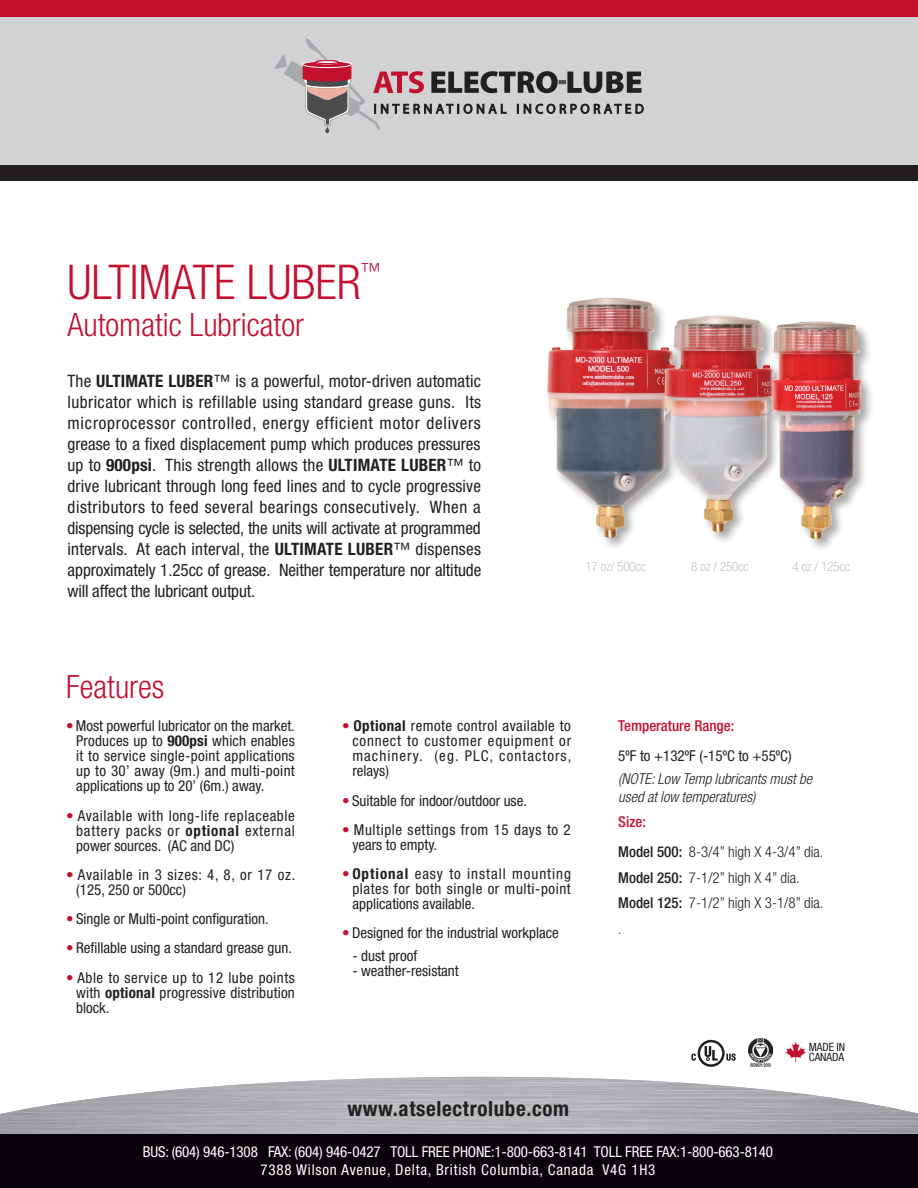
<style>
.page{position:relative;width:918px;height:1188px;background:#fff}
.page>*{position:absolute;margin:0;border:0;box-sizing:border-box;transform-origin:0 0}
.t1{font:300 condensed 48px "Helvetica Neue";color:#c3102f}
.t2{font:300 condensed 32.1px "Helvetica Neue";color:#c3102f}
.t3{font:700 condensed 21px "Helvetica Neue";letter-spacing:.03em;color:#231f20}
.t4{font:300 condensed 21px "Helvetica Neue";color:#c3102f}
.t5{font:condensed 17.1px/21px "Helvetica Neue";letter-spacing:-.01em;color:#231f20;text-align:justify}
.t6{font:condensed 15px/15px "Helvetica Neue";color:#231f20;text-align:justify}
.t7{font:condensed 15px/18px "Helvetica Neue";letter-spacing:-.01em;color:#fff;text-align:center}
.t8{font:300 condensed 15px/29.8px "Helvetica Neue";color:#231f20}
.t9{font:italic 300 condensed 15px/18px "Helvetica Neue";color:#231f20}
.t10{font:condensed 15px/15px "Helvetica Neue";letter-spacing:.045em;color:#231f20}
.t11{font:condensed 15px/15px "Helvetica Neue";letter-spacing:.04em;color:#231f20}
.t12{font:500 condensed 15px "Helvetica Neue";color:#c3102f}
.t13{font:300 condensed 13.5px "Helvetica Neue";color:#231f20}
.t14{font:100 condensed 12.9px "Helvetica Neue";color:#a8a9ad}
.t15{font:condensed 11.4px/10.1px "Helvetica Neue";letter-spacing:-.01em;color:#231f20;text-align:right}
.s1{font-weight:700}
.s2{color:#c3102f}
.s3{font-weight:500;color:#c3102f}
.s4{font-weight:500}
.s5{font-family:"Carta";font-stretch:normal;font-size:22.8px;color:#c3102f}
</style>
<div class="page">
<div style="left:0;top:11px;width:918px;height:169px;background:#d1d2d4"></div>
<div style="left:0;top:0;width:918px;height:16px;background:#c3102f"></div>
<svg style="left:274px;top:38px;width:370px;height:95px"></svg>
<hr style="left:316px;top:61px;width:22px;height:3px;background:#fff;border-radius:50%">
<div style="left:316px;top:60px;width:22px;height:4px;border:1px solid #c3102f;border-radius:50%"></div>
<div style="left:0;top:165px;width:918px;height:15px;background:#231f20"></div>
<div style="left:0;top:1134px;width:918px;height:54px;background:#090208"></div>
<img style="left:547px;top:297px;width:324px;height:252px">
<img style="left:749px;top:1039px;width:24px;height:27px">
<svg style="left:726px;top:1053px;width:10px;height:8px"></svg>
<svg style="left:698px;top:1040px;width:27px;height:27px"></svg>
<svg style="left:700px;top:1042px;width:22px;height:22px"></svg>
<svg style="left:705px;top:1046px;width:13px;height:15px"></svg>
<svg style="left:691px;top:1053px;width:5px;height:8px"></svg>
<h1 class="t1" style="left:68px;top:254px;width:291px">ULTIMATE LUBER</h1>
<h3 class="t4" style="left:361px;top:258px;width:22px">™</h3>
<h2 class="t2" style="left:68px;top:306px;width:238px">Automatic Lubricator</h2>
<p class="t5" style="left:68px;top:370px;width:415px">The <span class="s1">ULTIMATE LUBER</span>™ is a powerful, motor-driven automatic lubricator which is refillable using standard grease guns. Its microprocessor controlled, energy efficient motor delivers grease to a fixed displacement pump which produces pressures up to <span class="s1">900psi</span>. This strength allows the <span class="s1">ULTIMATE LUBER</span>™ to drive lubricant through long feed lines and to cycle progressive distributors to feed several bearings consecutively. When a dispensing cycle is selected, the units will activate at programmed intervals. At each interval, the <span class="s1">ULTIMATE LUBER</span>™ dispenses approximately 1.25cc of grease. Neither temperature nor altitude will affect the lubricant output.</p>
<p class="t14" style="left:586px;top:559px;width:62px">17 oz/ 500cc</p>
<p class="t14" style="left:691px;top:559px;width:59px">8 oz / 250cc</p>
<p class="t14" style="left:793px;top:559px;width:59px">4 oz / 125cc</p>
<h2 class="t2" style="left:66px;top:668px;width:100px">Features</h2>
<p class="t6" style="left:76px;top:718px;width:220px;text-indent:-10px"><span class="s2">•</span> Most powerful lubricator on the market.<br>Produces up to <span class="s1">900psi</span> which enables it to service single-point applications up to 30’ away (9m.) and multi-point applications up to 20’ (6m.) away.</p>
<p class="t6" style="left:76px;top:808px;width:220px;text-indent:-10px"><span class="s2">•</span> Available with long-life replaceable battery packs or <span class="s1">optional</span> external power sources. (AC and DC)</p>
<p class="t10" style="left:76px;top:867px;width:221px;text-indent:-10px"><span class="s2">•</span> Available in 3 sizes: 4, 8, or 17 oz. (125, 250 or 500cc)</p>
<p class="t6" style="left:66px;top:911px;width:204px"><span class="s2">•</span> Single or Multi-point configuration.</p>
<p class="t6" style="left:66px;top:941px;width:227px"><span class="s2">•</span> Refillable using a standard grease gun.</p>
<p class="t6" style="left:76px;top:970px;width:220px;text-indent:-10px"><span class="s2">•</span> Able to service up to 12 lube points with <span class="s1">optional</span> progressive distribution block.</p>
<p class="t6" style="left:352px;top:718px;width:221px;text-indent:-10px"><span class="s2">•</span> <span class="s1">Optional</span> remote control available to connect to customer equipment or machinery. (eg. PLC, contactors, relays)</p>
<p class="t6" style="left:342px;top:793px;width:186px"><span class="s2">•</span> Suitable for indoor/outdoor use.</p>
<p class="t11" style="left:352px;top:822px;width:220px;text-indent:-10px"><span class="s2">•</span> Multiple settings from 15 days to 2 years to empty.</p>
<p class="t6" style="left:352px;top:866px;width:220px;text-indent:-10px"><span class="s2">•</span> <span class="s1">Optional</span> easy to install mounting plates for both single or multi-point applications available.</p>
<p class="t6" style="left:342px;top:926px;width:218px"><span class="s2">•</span> Designed for the industrial workplace</p>
<p class="t6" style="left:352px;top:948px;width:66px">- dust proof</p>
<p class="t6" style="left:352px;top:963px;width:108px">- weather-resistant</p>
<p class="t12" style="left:618px;top:717px;width:118px">Temperature Range:</p>
<p class="t6" style="left:618px;top:748px;width:175px">5ºF to +132ºF (-15ºC to +55ºC)</p>
<p class="t9" style="left:618px;top:769px;width:195px">(NOTE: Low Temp lubricants must be used at low temperatures)</p>
<p class="t8" style="left:618px;top:807px;width:207px"><span class="s3">Size:<br></span><span class="s4">Model 500:</span> 8-3/4” high X 4-3/4” dia.</p>
<p class="t8" style="left:618px;top:865px;width:207px;line-height:25.5px"><span class="s4">Model 250:</span> 7-1/2” high X 4” dia.<br><span class="s4">Model 125:</span> 7-1/2” high X 3-1/8” dia.</p>
<p class="t13" style="left:618px;top:921px;width:5px">.</p>
<p class="t15" style="left:785px;top:1042px;width:62px"><span class="s5">W</span> MADE IN<br>CANADA</p>
<h3 class="t3" style="left:347px;top:1096px;width:223px">www.atselectrolube.com</h3>
<p class="t7" style="left:143px;top:1142px;width:632px">BUS: (604) 946-1308 FAX: (604) 946-0427 TOLL FREE PHONE:1-800-663-8141 TOLL FREE FAX:1-800-663-8140<br>7388 Wilson Avenue, Delta, British Columbia, Canada V4G 1H3</p>
</div>
